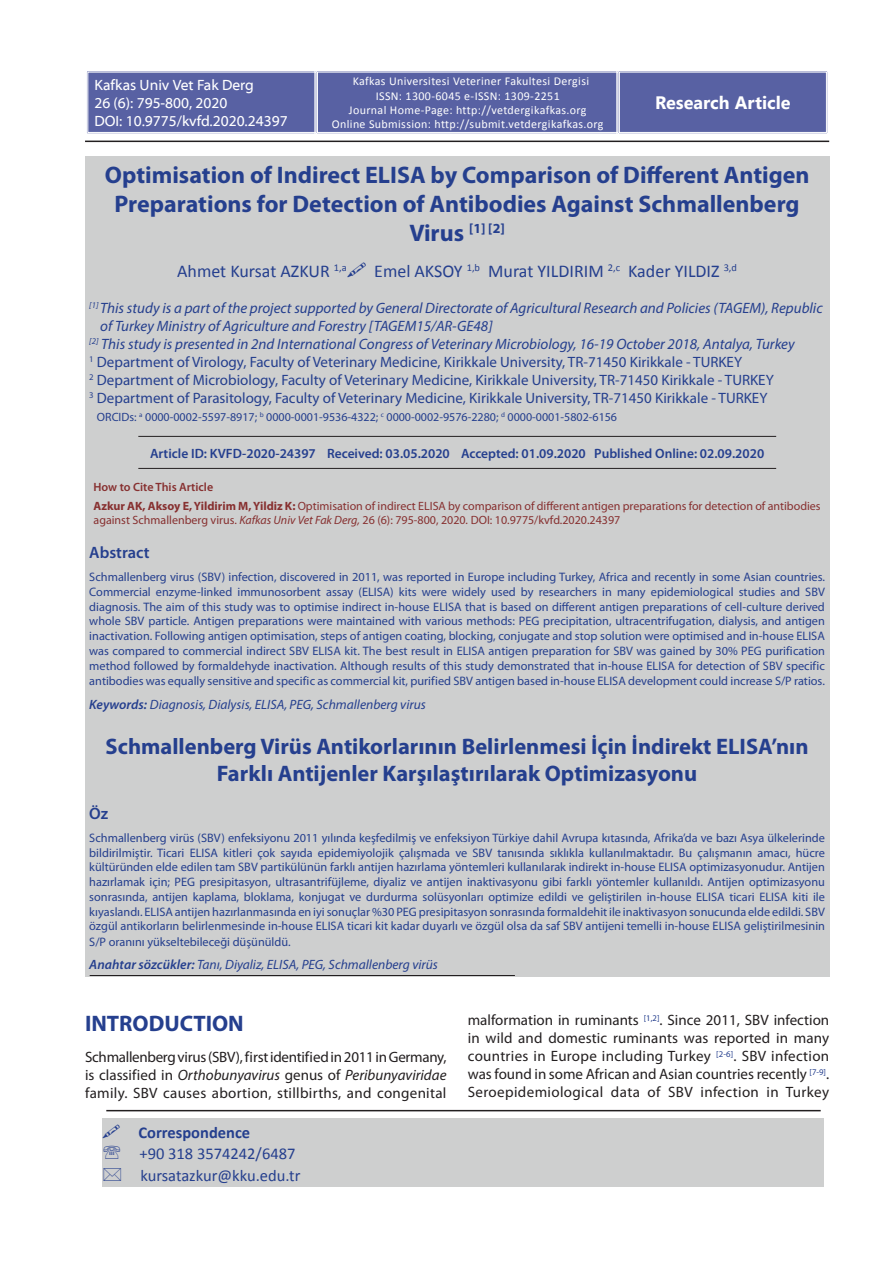
<style>
.page{position:relative;width:893px;height:1263px;background:#fff}
.page>*{position:absolute;margin:0;border:0;box-sizing:border-box;transform-origin:0 0}
.t1{font:700 24px/28.8px "Myriad Pro";color:#253f8e;text-align:center}
.t2{font:700 22.5px/27px "Myriad Pro";color:#253f8e;text-align:center}
.t3{font:18px "Calibri";color:#253f8e}
.t4{font:700 18px "Segoe UI";color:#fff}
.t5{font:16.5px/21.6px "Calibri";color:#253f8e}
.t6{font:700 16.5px "Calibri";color:#253f8e}
.t7{font:600 16.5px "Myriad Pro";color:#253f8e}
.t8{font:15px/18px "Myriad Pro";letter-spacing:.02em;color:#231f20;text-align:justify}
.t9{font:15px "Myriad Pro";color:#253f8e}
.t10{font:italic 15px "Myriad Pro";color:#253f8e}
.t11{font:15px/18px "Myriad Web Pro";color:#fff}
.t12{font:700 13.95px "Myriad Pro";color:#253f8e}
.t13{font:italic 13.5px "Myriad Pro";color:#253f8e}
.t14{font:600 13.5px "Myriad Pro";color:#253f8e}
.t15{font:12.3px/14.9px "Myriad Pro";color:#253f8e;text-align:justify}
.t16{font:12px/18.6px "Myriad Pro";color:#873030}
.t17{font:12px/14.2px "Calibri";letter-spacing:.03em;color:#fff;text-align:center}
.t18{font:12px "Myriad Pro";color:#253f8e}
.s1{font-size:24px}
.s2{font-weight:600}
.s3{font-weight:700}
.s4{font-style:italic}
</style>
<div class="page">
<div style="left:85px;top:157px;width:744px;height:820px;background:#cecfcf"></div>
<div style="left:102px;top:1118px;width:721px;height:68px;background:#cecfcf"></div>
<hr style="left:106px;top:1110px;width:715px;height:1px;background:#231f20">
<hr style="left:85px;top:141px;width:744px;height:1px;background:#231f20">
<hr style="left:138px;top:436px;width:638px;height:1px;background:#231f20">
<hr style="left:138px;top:468px;width:638px;height:1px;background:#231f20">
<hr style="left:90px;top:975px;width:425px;height:1px;background:#231f20">
<div style="left:87px;top:71px;width:738px;height:63px;background:#5861a3"></div>
<div style="left:618px;top:70px;width:210px;height:64px;border:1px solid #fff"></div>
<div style="left:619px;top:72px;width:208px;height:61px;border:1px solid #fff"></div>
<p class="t11" style="left:94px;top:77px;width:195px">Kafkas Univ Vet Fak Derg<br>26 (6): 795-800, 2020<br>DOI: 10.9775/kvfd.2020.24397</p>
<p class="t17" style="left:332px;top:74px;width:273px">Kafkas Universitesi Veteriner Fakultesi Dergisi<br>ISSN: 1300-6045 e-ISSN: 1309-2251<br>Journal Home-Page: http://vetdergikafkas.org Online Submission: http://submit.vetdergikafkas.org</p>
<h3 class="t4" style="left:655px;top:90px;width:137px">Research Article</h3>
<h1 class="t1" style="left:105px;top:161px;width:706px">Optimisation of Indirect ELISA by Comparison of Different Antigen<br>Preparations for Detection of Antibodies Against Schmallenberg</h1>
<p class="t12" style="left:409px;top:220px;width:97px"><span class="s1">Virus</span> [1] [2]</p>
<h3 class="t3" style="left:177px;top:260px;width:171px">Ahmet Kursat AZKUR <sup>1,a</sup></h3>
<h3 class="t3" style="left:374px;top:260px;width:364px">Emel AKSOY <sup>1,b</sup> Murat YILDIRIM <sup>2,c</sup> Kader YILDIZ <sup>3,d</sup></h3>
<p class="t10" style="left:89px;top:298px;width:735px"><sup>[1]</sup> This study is a part of the project supported by General Directorate of Agricultural Research and Policies (TAGEM), Republic</p>
<p class="t10" style="left:100px;top:316px;width:394px">of Turkey Ministry of Agriculture and Forestry [TAGEM15/AR-GE48]</p>
<p class="t10" style="left:89px;top:334px;width:707px"><sup>[2]</sup> This study is presented in 2nd International Congress of Veterinary Microbiology, 16-19 October 2018, Antalya, Turkey</p>
<p class="t9" style="left:89px;top:352px;width:654px"><sup>1</sup> Department of Virology, Faculty of Veterinary Medicine, Kirikkale University, TR-71450 Kirikkale - TURKEY</p>
<p class="t9" style="left:89px;top:370px;width:686px"><sup>2</sup> Department of Microbiology, Faculty of Veterinary Medicine, Kirikkale University, TR-71450 Kirikkale - TURKEY</p>
<p class="t9" style="left:89px;top:388px;width:680px"><sup>3</sup> Department of Parasitology, Faculty of Veterinary Medicine, Kirikkale University, TR-71450 Kirikkale - TURKEY</p>
<p class="t18" style="left:97px;top:410px;width:522px">ORCIDs: <sup>a</sup> 0000-0002-5597-8917; <sup>b</sup> 0000-0001-9536-4322; <sup>c</sup> 0000-0002-9576-2280; <sup>d</sup> 0000-0001-5802-6156</p>
<p class="t14" style="left:150px;top:445px;width:616px">Article ID: KVFD-2020-24397 Received: 03.05.2020 Accepted: 01.09.2020 Published Online: 02.09.2020</p>
<p class="t16" style="left:94px;top:478px;width:729px"><span class="s2">How to Cite This Article<br></span><span class="s3">Azkur AK, Aksoy E, Yildirim M, Yildiz K:</span> Optimisation of indirect ELISA by comparison of different antigen preparations for detection of antibodies</p>
<p class="t16" style="left:94px;top:511px;width:528px">against Schmallenberg virus. <span class="s4">Kafkas Univ Vet Fak Derg,</span> 26 (6): 795-800, 2020<span class="s4">.</span> DOI: 10.9775/kvfd.2020.24397</p>
<h3 class="t7" style="left:89px;top:542px;width:62px">Abstract</h3>
<p class="t15" style="left:89px;top:569px;width:737px">Schmallenberg virus (SBV) infection, discovered in 2011, was reported in Europe including Turkey, Africa and recently in some Asian countries.<br>Commercial enzyme-linked immunosorbent assay (ELISA) kits were widely used by researchers in many epidemiological studies and SBV diagnosis. The aim of this study was to optimise indirect in-house ELISA that is based on different antigen preparations of cell-culture derived whole SBV particle. Antigen preparations were maintained with various methods: PEG precipitation, ultracentrifugation, dialysis, and antigen inactivation. Following antigen optimisation, steps of antigen coating, blocking, conjugate and stop solution were optimised and in-house ELISA was compared to commercial indirect SBV ELISA kit. The best result in ELISA antigen preparation for SBV was gained by 30% PEG purification method followed by formaldehyde inactivation. Although results of this study demonstrated that in-house ELISA for detection of SBV specific antibodies was equally sensitive and specific as commercial kit, purified SBV antigen based in-house ELISA development could increase S/P ratios.</p>
<p class="t13" style="left:89px;top:696px;width:338px"><span class="s2">Keywords:</span> Diagnosis, Dialysis, ELISA, PEG, Schmallenberg virus</p>
<h2 class="t2" style="left:106px;top:733px;width:705px">Schmallenberg Virüs Antikorlarının Belirlenmesi İçin İndirekt ELISA’nın<br>Farklı Antijenler Karşılaştırılarak Optimizasyonu</h2>
<h3 class="t7" style="left:89px;top:803px;width:20px">Öz</h3>
<p class="t15" style="left:89px;top:830px;width:737px">Schmallenberg virüs (SBV) enfeksiyonu 2011 yılında keşfedilmiş ve enfeksiyon Türkiye dahil Avrupa kıtasında, Afrika’da ve bazı Asya ülkelerinde bildirilmiştir. Ticari ELISA kitleri çok sayıda epidemiyolojik çalışmada ve SBV tanısında sıklıkla kullanılmaktadır. Bu çalışmanın amacı, hücre kültüründen elde edilen tam SBV partikülünün farklı antijen hazırlama yöntemleri kullanılarak indirekt in-house ELISA optimizasyonudur. Antijen hazırlamak için; PEG presipitasyon, ultrasantrifüjleme, diyaliz ve antijen inaktivasyonu gibi farklı yöntemler kullanıldı. Antijen optimizasyonu sonrasında, antijen kaplama, bloklama, konjugat ve durdurma solüsyonları optimize edildi ve geliştirilen in-house ELISA ticari ELISA kiti ile kıyaslandı. ELISA antijen hazırlanmasında en iyi sonuçlar %30 PEG presipitasyon sonrasında formaldehit ile inaktivasyon sonucunda elde edildi. SBV özgül antikorların belirlenmesinde in-house ELISA ticari kit kadar duyarlı ve özgül olsa da saf SBV antijeni temelli in-house ELISA geliştirilmesinin S/P oranını yükseltebileceği düşünüldü.</p>
<p class="t13" style="left:89px;top:956px;width:350px"><span class="s2">Anahtar sözcükler:</span> Tanı, Diyaliz, ELISA, PEG, Schmallenberg virüs</p>
<h2 class="t2" style="left:85px;top:1010px;width:160px">INTRODUCTION</h2>
<p class="t8" style="left:85px;top:1047px;width:363px">Schmallenberg virus (SBV), first identified in 2011 in Germany, is classified in <span class="s4">Orthobunyavirus</span> genus of <span class="s4">Peribunyaviridae </span>family. SBV causes abortion, stillbirths, and congenital</p>
<h3 class="t6" style="left:138px;top:1122px;width:113px">Correspondence</h3>
<h3 class="t5" style="left:140px;top:1142px;width:162px">+90 318 3574242/6487 kursatazkur@kku.edu.tr</h3>
<p class="t8" style="left:468px;top:1011px;width:363px">malformation in ruminants <sup>[1,2]</sup>. Since 2011, SBV infection in wild and domestic ruminants was reported in many countries in Europe including Turkey <sup>[2-6]</sup>. SBV infection was found in some African and Asian countries recently <sup>[7-9]</sup>.<br>Seroepidemiological data of SBV infection in Turkey</p>
</div>
